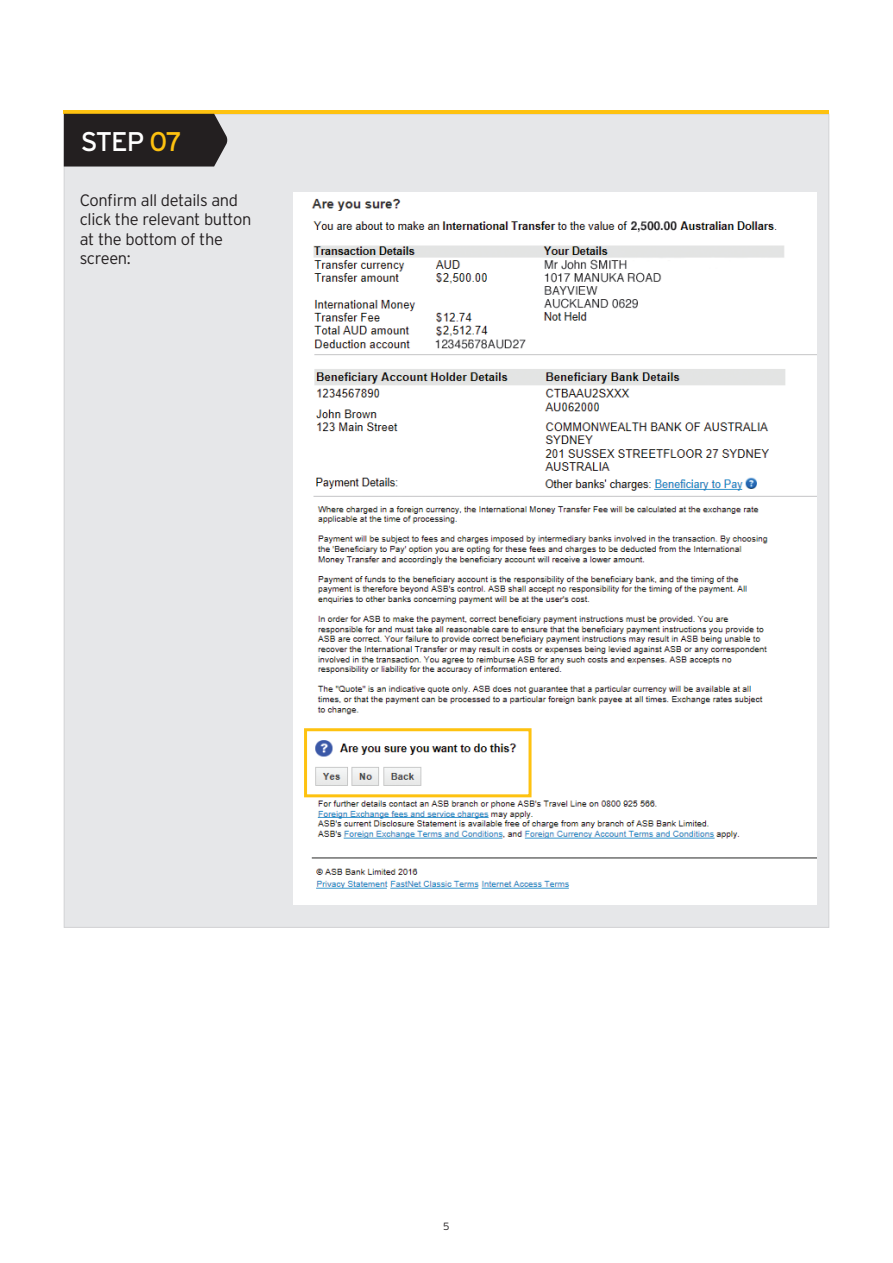
<style>
.page{position:relative;width:893px;height:1263px;background:#fff}
.page>*{position:absolute;margin:0;border:0;box-sizing:border-box;transform-origin:0 0}
.t1{font:27px "Interstate";letter-spacing:-.045em;color:#fff}
.t2{font:300 16.5px/19.5px "Interstate";letter-spacing:-.02em;color:#231f20}
.t3{font:300 10.5px "Interstate";color:#231f20}
.s1{color:#fec210}
</style>
<div class="page">
<div style="left:64px;top:114px;width:765px;height:814px;background:#e6e7e9;border:1px solid #d1d2d4"></div>
<img style="left:298px;top:193px;width:519px;height:712px">
<div style="left:304px;top:728px;width:227px;height:69px;border:3px solid #fec210"></div>
<hr style="left:64px;top:111px;width:765px;height:3px;background:#fec210">
<div style="left:64px;top:114px;width:164px;height:53px;background:#231f20"></div>
<h1 class="t1" style="left:81px;top:126px;width:103px">STEP <span class="s1">07</span></h1>
<p class="t2" style="left:80px;top:190px;width:173px">Confirm all details and click the relevant button at the bottom of the screen:</p>
<p class="t3" style="left:443px;top:1220px;width:8px">5</p>
</div>
